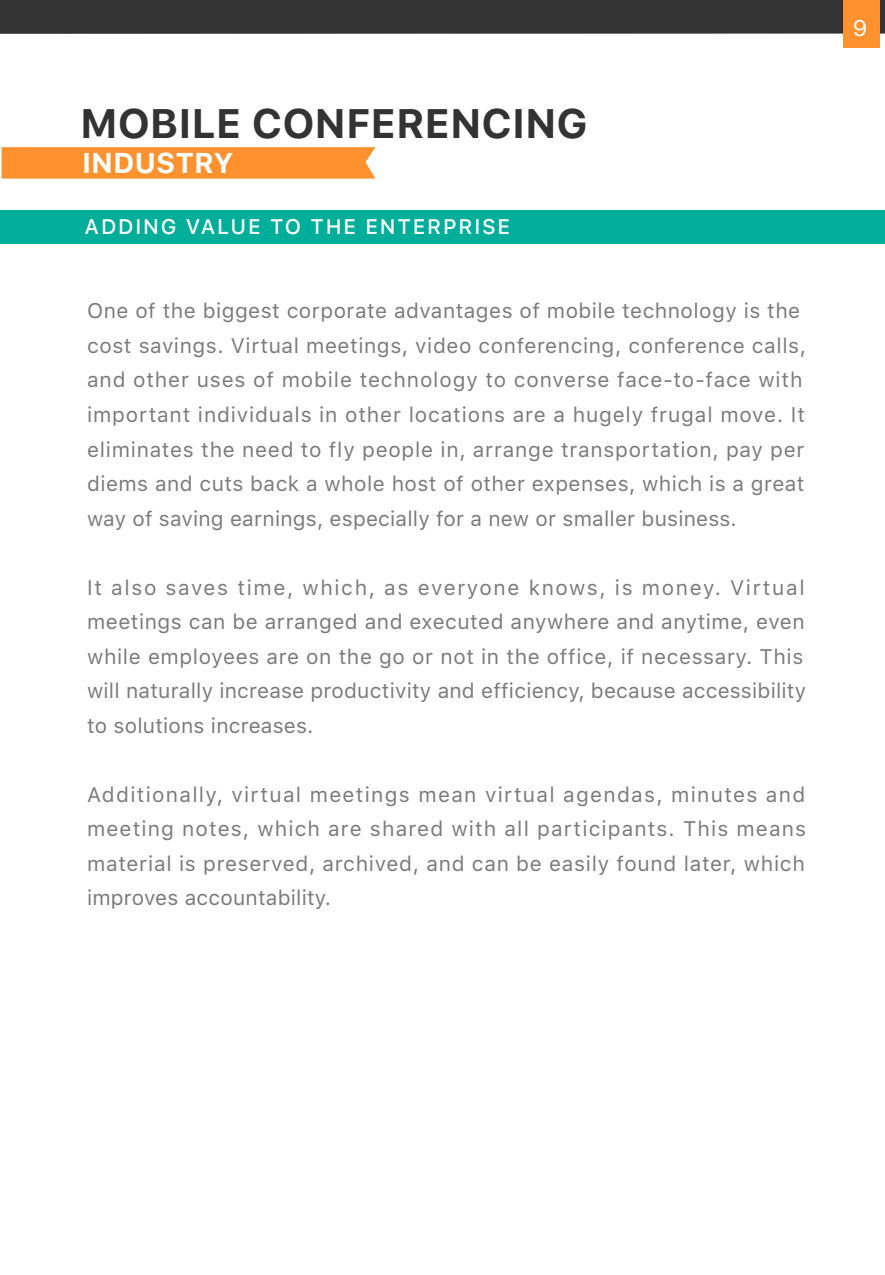
<style>
.page{position:relative;width:885px;height:1275px;background:#fff}
.page>*{position:absolute;margin:0;border:0;box-sizing:border-box;transform-origin:0 0}
.t1{font:700 40.95px "SFUI Text";color:#333}
.t2{font:700 28.5px "SFUI Text";color:#fff}
.t3{font:22.5px "SFUI Text";color:#fff}
.t4{font:21px/34.5px "SFUI Text";letter-spacing:.025em;color:#7b7b7b}
.t5{font:500 21px "SFUI Text";letter-spacing:.085em;color:#fff}
</style>
<div class="page">
<svg style="left:2px;top:147px;width:374px;height:32px;background:#ff9534"></svg>
<div style="left:1px;top:210px;width:884px;height:33px;background:#01ae9a"></div>
<div style="left:0;top:0;width:885px;height:34px;background:#333"></div>
<div style="left:843px;top:0;width:36px;height:48px;background:#ff922e"></div>
<h1 class="t1" style="left:80px;top:94px;width:509px">MOBILE CONFERENCING</h1>
<h2 class="t2" style="left:82px;top:142px;width:153px">INDUSTRY</h2>
<p class="t5" style="left:85px;top:212px;width:427px">ADDING VALUE TO THE ENTERPRISE</p>
<p class="t4" style="left:87px;top:295px;width:720px">One of the biggest corporate advantages of mobile technology is the cost savings. Virtual meetings, video conferencing, conference calls, and other uses of mobile technology to converse face-to-face with important individuals in other locations are a hugely frugal move. It eliminates the need to fly people in, arrange transportation, pay per diems and cuts back a whole host of other expenses, which is a great way of saving earnings, especially for a new or smaller business.</p>
<p class="t4" style="left:87px;top:571px;width:721px">It also saves time, which, as everyone knows, is money. Virtual meetings can be arranged and executed anywhere and anytime, even while employees are on the go or not in the office, if necessary. This will naturally increase productivity and efficiency, because accessibility to solutions increases.</p>
<p class="t4" style="left:87px;top:778px;width:721px;text-align:justify">Additionally, virtual meetings mean virtual agendas, minutes and meeting notes, which are shared with all participants. This means material is preserved, archived, and can be easily found later, which improves accountability.</p>
<p class="t3" style="left:853px;top:12px;width:16px">9</p>
</div>
